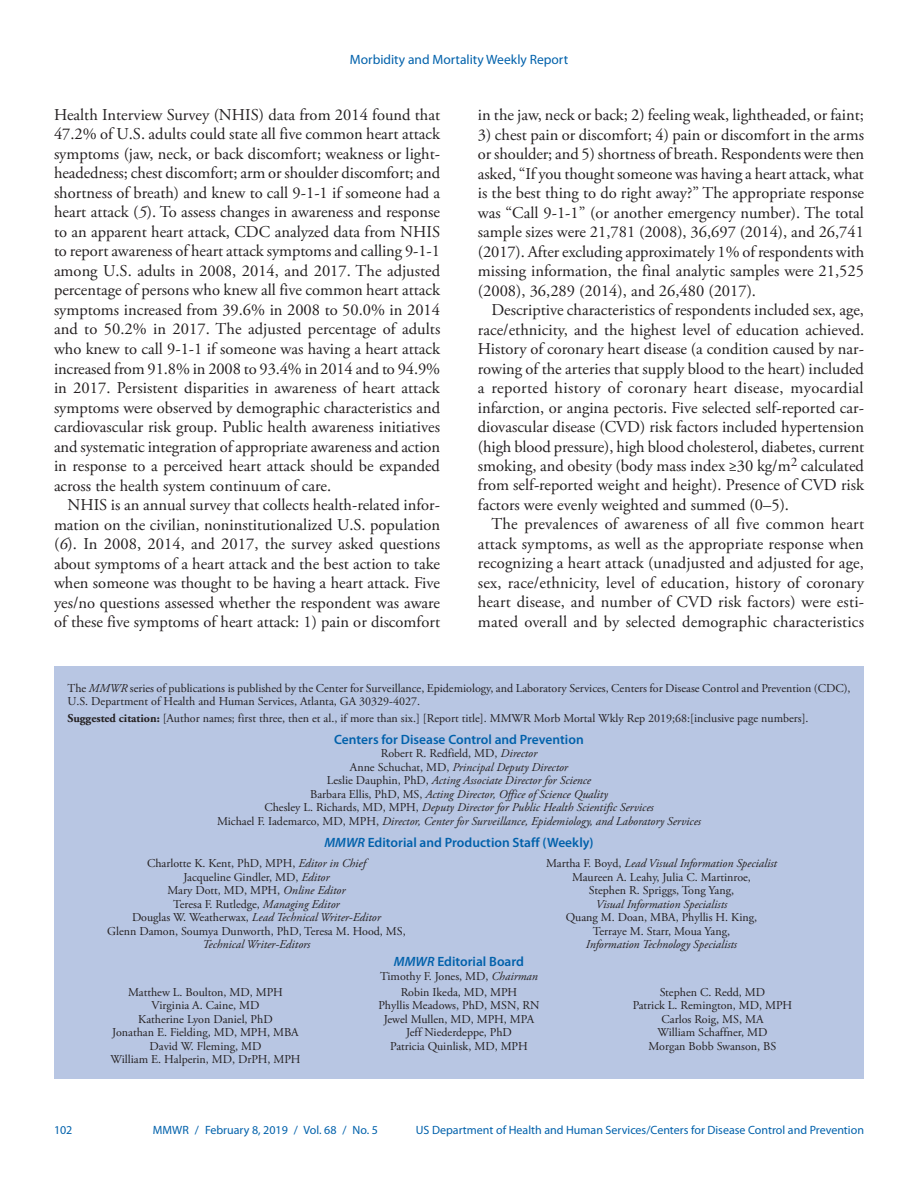
<style>
.page{position:relative;width:918px;height:1188px;background:#fff}
.page>*{position:absolute;margin:0;border:0;box-sizing:border-box;transform-origin:0 0}
.Paragraph{font:16.5px/19.5px "Adobe Garamond Pro";color:#231f20;text-align:justify}
.t1{font:600 13.5px "Myriad Pro";color:#0161ab}
.t2{font:13.5px "Myriad Pro";color:#0161ab}
.t3{font:12px/13.5px "Adobe Garamond Pro";color:#231f20;text-align:center}
.t4{font:italic 12px/13.5px "Adobe Garamond Pro";color:#231f20;text-align:center}
.t5{font:12px "Myriad Pro";color:#0161ab}
.s1{font-style:italic}
.s2{font-weight:700}
.s3{font-style:normal}
</style>
<div class="page">
<div style="left:54px;top:666px;width:810px;height:413px;background:#b8c6e3"></div>
<p class="t2" style="left:350px;top:51px;width:220px">Morbidity and Mortality Weekly Report</p>
<p class="Paragraph" style="left:54px;top:106px;width:388px">Health Interview Survey (NHIS) data from 2014 found that 47.2% of U.S. adults could state all five common heart attack symptoms (jaw, neck, or back discomfort; weakness or light&shy;headedness; chest discomfort; arm or shoulder discomfort; and shortness of breath) and knew to call 9-1-1 if someone had a heart attack (<span class="s1">5</span>). To assess changes in awareness and response to an apparent heart attack, CDC analyzed data from NHIS to report awareness of heart attack symptoms and calling 9-1-1 among U.S. adults in 2008, 2014, and 2017. The adjusted percentage of persons who knew all five common heart attack symptoms increased from 39.6% in 2008 to 50.0% in 2014 and to 50.2% in 2017. The adjusted percentage of adults who knew to call 9-1-1 if someone was having a heart attack increased from 91.8% in 2008 to 93.4% in 2014 and to 94.9% in 2017. Persistent disparities in awareness of heart attack symptoms were observed by demographic characteristics and cardiovascular risk group. Public health awareness initiatives and systematic integration of appropriate awareness and action in response to a perceived heart attack should be expanded across the health system continuum of care.</p>
<p class="Paragraph" style="left:54px;top:496px;width:388px;text-indent:13px">NHIS is an annual survey that collects health-related infor&shy;mation on the civilian, noninstitutionalized U.S. population (<span class="s1">6</span>). In 2008, 2014, and 2017, the survey asked questions about symptoms of a heart attack and the best action to take when someone was thought to be having a heart attack. Five yes/no questions assessed whether the respondent was aware of these five symptoms of heart attack: 1) pain or discomfort</p>
<p class="Paragraph" style="left:478px;top:106px;width:388px">in the jaw, neck or back; 2) feeling weak, lightheaded, or faint;</p>
<p class="Paragraph" style="left:478px;top:125px;width:388px">3) chest pain or discomfort; 4) pain or discomfort in the arms or shoulder; and 5) shortness of breath. Respondents were then asked, “If you thought someone was having a heart attack, what is the best thing to do right away?” The appropriate response was “Call 9-1-1” (or another emergency number). The total sample sizes were 21,781 (2008), 36,697 (2014), and 26,741 (2017). After excluding approximately 1% of respondents with missing information, the final analytic samples were 21,525 (2008), 36,289 (2014), and 26,480 (2017).</p>
<p class="Paragraph" style="left:478px;top:301px;width:388px;text-indent:14px">Descriptive characteristics of respondents included sex, age, race/ethnicity, and the highest level of education achieved.<br>History of coronary heart disease (a condition caused by nar&shy;rowing of the arteries that supply blood to the heart) included a reported history of coronary heart disease, myocardial infarction, or angina pectoris. Five selected self-reported car&shy;diovascular disease (CVD) risk factors included hypertension (high blood pressure), high blood cholesterol, diabetes, current smoking, and obesity (body mass index ≥30 kg/m<sup>2</sup> calculated from self-reported weight and height). Presence of CVD risk factors were evenly weighted and summed (0–5).</p>
<p class="Paragraph" style="left:478px;top:515px;width:388px;text-indent:13px">The prevalences of awareness of all five common heart attack symptoms, as well as the appropriate response when recognizing a heart attack (unadjusted and adjusted for age, sex, race/ethnicity, level of education, history of coronary heart disease, and number of CVD risk factors) were esti&shy;mated overall and by selected demographic characteristics</p>
<p class="t3" style="left:68px;top:682px;width:785px;text-align:left">The <span class="s1">MMWR</span> series of publications is published by the Center for Surveillance, Epidemiology, and Laboratory Services, Centers for Disease Control and Prevention (CDC),<br>U.S. Department of Health and Human Services, Atlanta, GA 30329-4027.</p>
<p class="t3" style="left:68px;top:712px;width:743px"><span class="s2">Suggested citation:</span> [Author names; first three, then et al., if more than six.] [Report title]. MMWR Morb Mortal Wkly Rep 2019;68:[inclusive page numbers].</p>
<p class="t1" style="left:334px;top:731px;width:251px">Centers for Disease Control and Prevention</p>
<p class="t4" style="left:217px;top:747px;width:485px"><span class="s3">Robert R. Redfield, MD,</span> Director<br><span class="s3">Anne Schuchat, MD,</span> Principal Deputy Director<br><span class="s3">Leslie Dauphin, PhD,</span> Acting Associate Director for Science<br><span class="s3">Barbara Ellis, PhD, MS,</span> Acting Director, Office of Science Quality<br><span class="s3">Chesley L. Richards, MD, MPH,</span> Deputy Director for Public Health Scientific Services<br><span class="s3">Michael F. Iademarco, MD, MPH,</span> Director, Center for Surveillance, Epidemiology, and Laboratory Services</p>
<p class="t1" style="left:324px;top:834px;width:271px"><span class="s1">MMWR</span> Editorial and Production Staff (Weekly)</p>
<p class="t3" style="left:107px;top:857px;width:300px">Charlotte K. Kent, PhD, MPH, <span class="s1">Editor in Chief<br></span>Jacqueline Gindler, MD, <span class="s1">Editor<br></span>Mary Dott, MD, MPH, <span class="s1">Online Editor<br></span>Teresa F. Rutledge, <span class="s1">Managing Editor<br></span>Douglas W. Weatherwax, <span class="s1">Lead Technical Writer-Editor<br></span>Glenn Damon, Soumya Dunworth, PhD, Teresa M. Hood, MS,</p>
<p class="t4" style="left:203px;top:938px;width:109px">Technical Writer-Editors</p>
<p class="t3" style="left:546px;top:857px;width:232px">Martha F. Boyd, <span class="s1">Lead Visual Information Specialist<br></span>Maureen A. Leahy, Julia C. Martinroe,<br>Stephen R. Spriggs, Tong Yang,</p>
<p class="t4" style="left:596px;top:897px;width:133px">Visual Information Specialists</p>
<p class="t3" style="left:566px;top:911px;width:193px">Quang M. Doan, MBA, Phyllis H. King,<br>Terraye M. Starr, Moua Yang,</p>
<p class="t4" style="left:586px;top:938px;width:153px">Information Technology Specialists</p>
<p class="t1" style="left:394px;top:953px;width:132px"><span class="s1">MMWR</span> Editorial Board</p>
<p class="t3" style="left:380px;top:970px;width:159px">Timothy F. Jones, MD, <span class="s1">Chairman</span></p>
<p class="t3" style="left:110px;top:986px;width:192px">Matthew L. Boulton, MD, MPH<br>Virginia A. Caine, MD<br>Katherine Lyon Daniel, PhD<br>Jonathan E. Fielding, MD, MPH, MBA<br>David W. Fleming, MD<br>William E. Halperin, MD, DrPH, MPH</p>
<p class="t3" style="left:378px;top:986px;width:163px">Robin Ikeda, MD, MPH<br>Phyllis Meadows, PhD, MSN, RN<br>Jewel Mullen, MD, MPH, MPA<br>Jeff Niederdeppe, PhD<br>Patricia Quinlisk, MD, MPH</p>
<p class="t3" style="left:633px;top:986px;width:161px">Stephen C. Redd, MD<br>Patrick L. Remington, MD, MPH<br>Carlos Roig, MS, MA<br>William Schaffner, MD<br>Morgan Bobb Swanson, BS</p>
<p class="t5" style="left:54px;top:1123px;width:20px">102</p>
<p class="t5" style="left:153px;top:1123px;width:226px">MMWR / February 8, 2019 / Vol. 68 / No. 5</p>
<p class="t5" style="left:416px;top:1123px;width:450px">US Department of Health and Human Services/Centers for Disease Control and Prevention</p>
</div>
